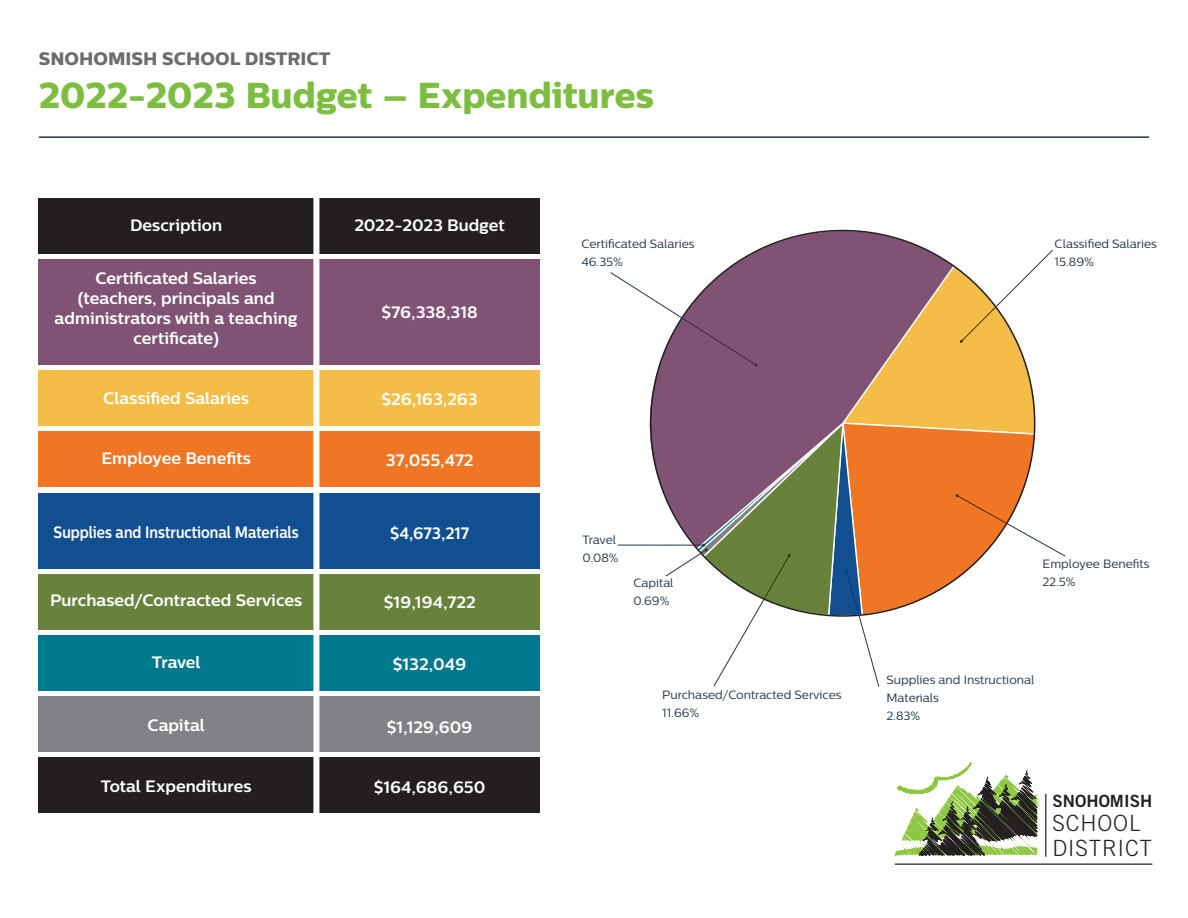
<style>
.page{position:relative;width:1188px;height:918px;background:#fff}
.page>*{position:absolute;margin:0;border:0;box-sizing:border-box;transform-origin:0 0}
.t1{font:36px "Centrale Sans X Bold";color:#7dbd41}
.t2{font:300 22.35px/24.3px "Trade Gothic LT Std";letter-spacing:.04em;color:#231f20}
.t3{font:18px "Centrale Sans X Bold";color:#6c6d70}
.t4{font:16.95px "Trade Gothic LT Std Bd 2";letter-spacing:.005em;color:#231f20}
.t5{font:700 16.5px/19.8px "Centrale Sans";color:#fff;text-align:center}
.t6{font:700 16.5px "Centrale Sans";color:#fff;scale:.85 1}
.t7{font:700 16.5px "Centrale Sans";color:#fff;scale:.94 1}
.t8{font:12px/18px "Centrale Sans";color:#213646}
</style>
<div class="page">
<svg style="left:759px;top:229px;width:168px;height:20px"></svg>
<hr style="left:39px;top:136px;width:1110px;height:2px;background:#213646">
<div style="left:39px;top:199px;width:501px;height:55px;background:#231f20"></div>
<div style="left:39px;top:370px;width:501px;height:55px;background:#f4bd47"></div>
<div style="left:39px;top:432px;width:501px;height:55px;background:#ee7625"></div>
<div style="left:39px;top:575px;width:501px;height:55px;background:#68813b"></div>
<div style="left:39px;top:636px;width:501px;height:55px;background:#00788d"></div>
<div style="left:39px;top:697px;width:501px;height:55px;background:#808285"></div>
<div style="left:39px;top:757px;width:501px;height:56px;background:#231f20"></div>
<div style="left:39px;top:493px;width:501px;height:76px;background:#124f90"></div>
<div style="left:39px;top:260px;width:501px;height:105px;background:#805374"></div>
<div style="left:313px;top:188px;width:6px;height:635px;background:#fff"></div>
<svg style="left:894px;top:763px;width:146px;height:93px"></svg>
<hr style="left:895px;top:864px;width:257px;height:1px;background:#231f20">
<hr style="left:1045px;top:794px;width:1px;height:63px;background:#231f20">
<svg style="left:610px;top:249px;width:456px;height:438px"></svg>
<p class="t3" style="left:39px;top:48px;width:293px">SNOHOMISH SCHOOL DISTRICT</p>
<h1 class="t1" style="left:39px;top:73px;width:616px">2022-2023 Budget – Expenditures</h1>
<p class="t5" style="left:130px;top:215px;width:93px">Description</p>
<p class="t5" style="left:55px;top:268px;width:244px">Certificated Salaries (teachers, principals and administrators with a teaching certificate)</p>
<p class="t5" style="left:354px;top:215px;width:152px">2022-2023 Budget</p>
<p class="t5" style="left:382px;top:302px;width:98px">$76,338,318</p>
<p class="t8" style="left:582px;top:234px;width:115px">Certificated Salaries<br>46.35%</p>
<p class="t8" style="left:1055px;top:235px;width:104px">Classified Salaries<br>15.89%</p>
<p class="t5" style="left:103px;top:388px;width:147px">Classified Salaries</p>
<p class="t5" style="left:382px;top:389px;width:98px">$26,163,263</p>
<p class="t5" style="left:101px;top:448px;width:151px">Employee Benefits</p>
<p class="t5" style="left:386px;top:450px;width:89px">37,055,472</p>
<p class="t6" style="left:54px;top:522px;width:290px">Supplies and Instructional Materials</p>
<p class="t5" style="left:50px;top:590px;width:254px">Purchased/Contracted Services</p>
<p class="t7" style="left:390px;top:524px;width:85px">$4,673,217</p>
<p class="t5" style="left:384px;top:592px;width:94px">$19,194,722</p>
<p class="t8" style="left:582px;top:530px;width:38px">Travel<br>0.08%</p>
<p class="t8" style="left:633px;top:573px;width:42px">Capital<br>0.69%</p>
<p class="t8" style="left:1043px;top:555px;width:109px">Employee Benefits<br>22.5%</p>
<p class="t5" style="left:152px;top:652px;width:50px">Travel</p>
<p class="t5" style="left:393px;top:654px;width:75px">$132,049</p>
<p class="t5" style="left:148px;top:715px;width:59px">Capital</p>
<p class="t5" style="left:387px;top:717px;width:87px">$1,129,609</p>
<p class="t8" style="left:662px;top:686px;width:181px">Purchased/Contracted Services<br>11.66%</p>
<p class="t8" style="left:886px;top:670px;width:149px">Supplies and Instructional<br>Materials<br>2.83%</p>
<p class="t5" style="left:101px;top:776px;width:152px">Total Expenditures</p>
<p class="t5" style="left:374px;top:777px;width:113px">$164,686,650</p>
<p class="t4" style="left:1052px;top:791px;width:101px">SNOHOMISH</p>
<h2 class="t2" style="left:1052px;top:811px;width:101px">SCHOOL<br>DISTRICT</h2>
</div>
